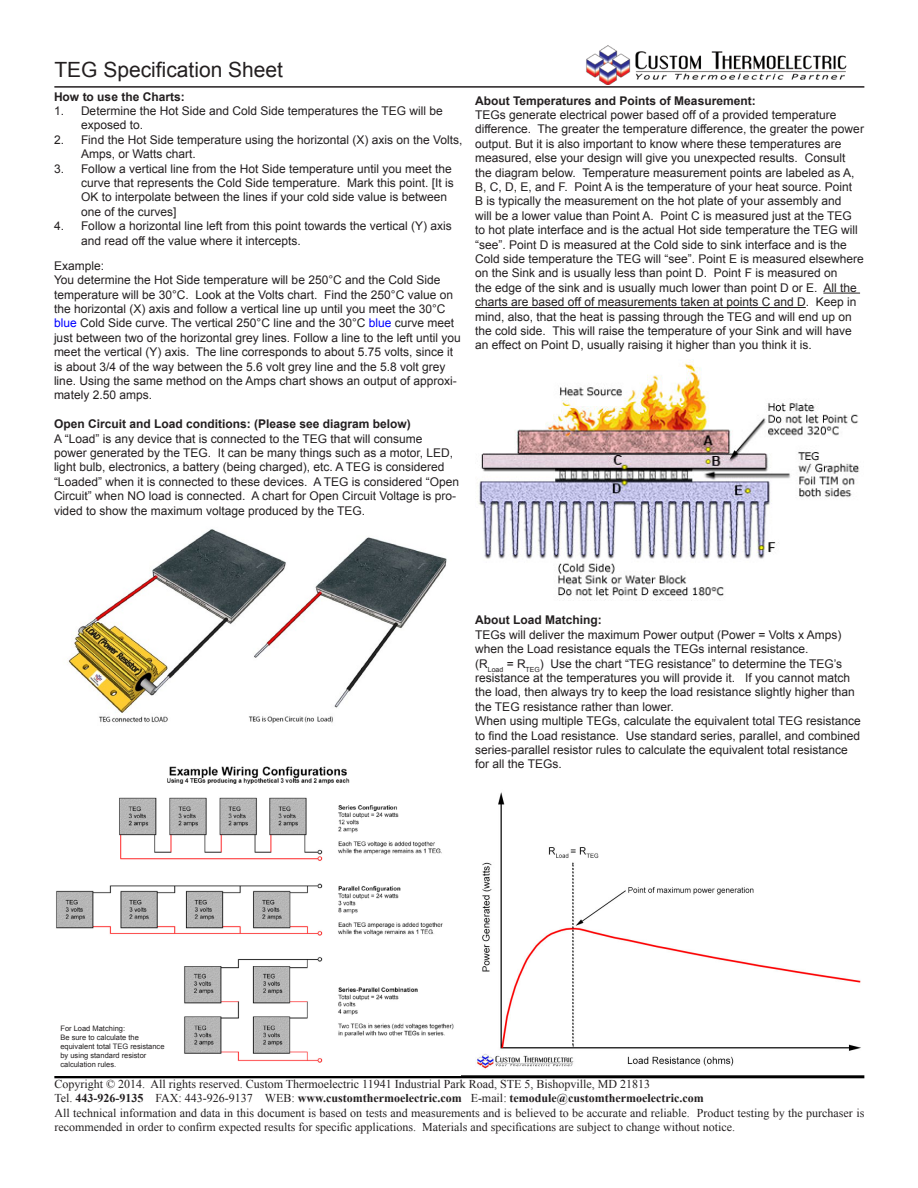
<style>
.page{position:relative;width:918px;height:1188px;background:#fff}
.page>*{position:absolute;margin:0;border:0;box-sizing:border-box;transform-origin:0 0}
.t1{font:21px "Arial";color:#231f20}
.t2{font:12px/14.4px "Arial";color:#231f20}
.t3{font:12px/14.4px "Times New Roman";color:#231f20}
.t4{font:700 12px "Arial";color:#231f20}
.t5{font:700 12px "Times New Roman";color:#231f20}
.t6{font:7.5px/9px "Arial";color:#231f20}
.s1{color:#00f}
.s2{font-weight:400}
</style>
<div class="page">
<img style="left:67px;top:529px;width:380px;height:194px">
<hr style="left:54px;top:86px;width:810px;height:2px;background:#231f20">
<img style="left:586px;top:45px;width:261px;height:40px">
<hr style="left:54px;top:1075px;width:810px;height:3px;background:#000">
<hr style="left:823px;top:293px;width:37px;height:1px;background:#231f20">
<hr style="left:475px;top:307px;width:331px;height:1px;background:#231f20">
<img style="left:478px;top:361px;width:381px;height:239px">
<img style="left:56px;top:766px;width:398px;height:297px">
<img style="left:477px;top:792px;width:384px;height:277px">
<p class="t1" style="left:54px;top:56px;width:230px">TEG Specification Sheet</p>
<p class="t4" style="left:54px;top:88px;width:132px">How to use the Charts:</p>
<p class="t2" style="left:81px;top:104px;width:363px;text-indent:-27px">1. Determine the Hot Side and Cold Side temperatures the TEG will be exposed to.</p>
<p class="t2" style="left:81px;top:132px;width:383px;text-indent:-27px">2. Find the Hot Side temperature using the horizontal (X) axis on the Volts,<br>Amps, or Watts chart.</p>
<p class="t2" style="left:81px;top:161px;width:374px;text-indent:-27px">3. Follow a vertical line from the Hot Side temperature until you meet the curve that represents the Cold Side temperature. Mark this point. [It is OK to interpolate between the lines if your cold side value is between one of the curves]</p>
<p class="t2" style="left:81px;top:219px;width:372px;text-indent:-27px">4. Follow a horizontal line left from this point towards the vertical (Y) axis and read off the value where it intercepts.</p>
<p class="t2" style="left:54px;top:258px;width:52px">Example:</p>
<p class="t2" style="left:54px;top:273px;width:408px">You determine the Hot Side temperature will be 250°C and the Cold Side temperature will be 30°C. Look at the Volts chart. Find the 250°C value on the horizontal (X) axis and follow a vertical line up until you meet the 30°C <span class="s1">blue</span> Cold Side curve. The vertical 250°C line and the 30°C <span class="s1">blue</span> curve meet just between two of the horizontal grey lines. Follow a line to the left until you meet the vertical (Y) axis. The line corresponds to about 5.75 volts, since it is about 3/4 of the way between the 5.6 volt grey line and the 5.8 volt grey line. Using the same method on the Amps chart shows an output of approxi&shy;mately 2.50 amps.</p>
<p class="t4" style="left:54px;top:416px;width:358px">Open Circuit and Load conditions: (Please see diagram below)</p>
<p class="t2" style="left:54px;top:431px;width:407px">A “Load” is any device that is connected to the TEG that will consume<br>power generated by the TEG. It can be many things such as a motor, LED, light bulb, electronics, a battery (being charged), etc. A TEG is considered “Loaded” when it is connected to these devices. A TEG is considered “Open Circuit” when NO load is connected. A chart for Open Circuit Voltage is pro&shy;vided to show the maximum voltage produced by the TEG.</p>
<p class="t4" style="left:475px;top:92px;width:282px">About Temperatures and Points of Measurement:</p>
<p class="t2" style="left:475px;top:108px;width:390px">TEGs generate electrical power based off of a provided temperature difference. The greater the temperature difference, the greater the power output. But it is also important to know where these temperatures are measured, else your design will give you unexpected results. Consult the diagram below. Temperature measurement points are labeled as A, B, C, D, E, and F. Point A is the temperature of your heat source. Point<br>B is typically the measurement on the hot plate of your assembly and<br>will be a lower value than Point A. Point C is measured just at the TEG to hot plate interface and is the actual Hot side temperature the TEG will “see”. Point D is measured at the Cold side to sink interface and is the Cold side temperature the TEG will “see”. Point E is measured elsewhere on the Sink and is usually less than point D. Point F is measured on<br>the edge of the sink and is usually much lower than point D or E. All the charts are based off of measurements taken at points C and D. Keep in mind, also, that the heat is passing through the TEG and will end up on the cold side. This will raise the temperature of your Sink and will have an effect on Point D, usually raising it higher than you think it is.</p>
<p class="t4" style="left:475px;top:612px;width:128px">About Load Matching:</p>
<p class="t2" style="left:475px;top:627px;width:368px">TEGs will deliver the maximum Power output (Power = Volts x Amps) when the Load resistance equals the TEGs internal resistance.</p>
<p class="t2" style="left:475px;top:656px;width:381px">(R<sub>Load</sub> = R<sub>TEG</sub>) Use the chart “TEG resistance” to determine the TEG’s resistance at the temperatures you will provide it. If you cannot match the load, then always try to keep the load resistance slightly higher than the TEG resistance rather than lower.</p>
<p class="t2" style="left:475px;top:714px;width:387px">When using multiple TEGs, calculate the equivalent total TEG resistance to find the Load resistance. Use standard series, parallel, and combined series-parallel resistor rules to calculate the equivalent total resistance for all the TEGs.</p>
<p class="t6" style="left:60px;top:1024px;width:66px">For Load Matching:</p>
<p class="t6" style="left:60px;top:1033px;width:106px">Be sure to calculate the equivalent total TEG resistance by using standard resistor calculation rules.</p>
<p class="t3" style="left:54px;top:1076px;width:597px">Copyright © 2014. All rights reserved. Custom Thermoelectric 11941 Industrial Park Road, STE 5, Bishopville, MD 21813</p>
<p class="t5" style="left:54px;top:1090px;width:651px"><span class="s2">Tel.</span> 443-926-9135 <span class="s2">FAX: 443-926-9137 WEB:</span> www.customthermoelectric.com <span class="s2">E-mail:</span> temodule@customthermoelectric.com</p>
<p class="t3" style="left:54px;top:1105px;width:812px">All technical information and data in this document is based on tests and measurements and is believed to be accurate and reliable. Product testing by the purchaser is recommended in order to confirm expected results for specific applications. Materials and specifications are subject to change without notice.</p>
</div>
